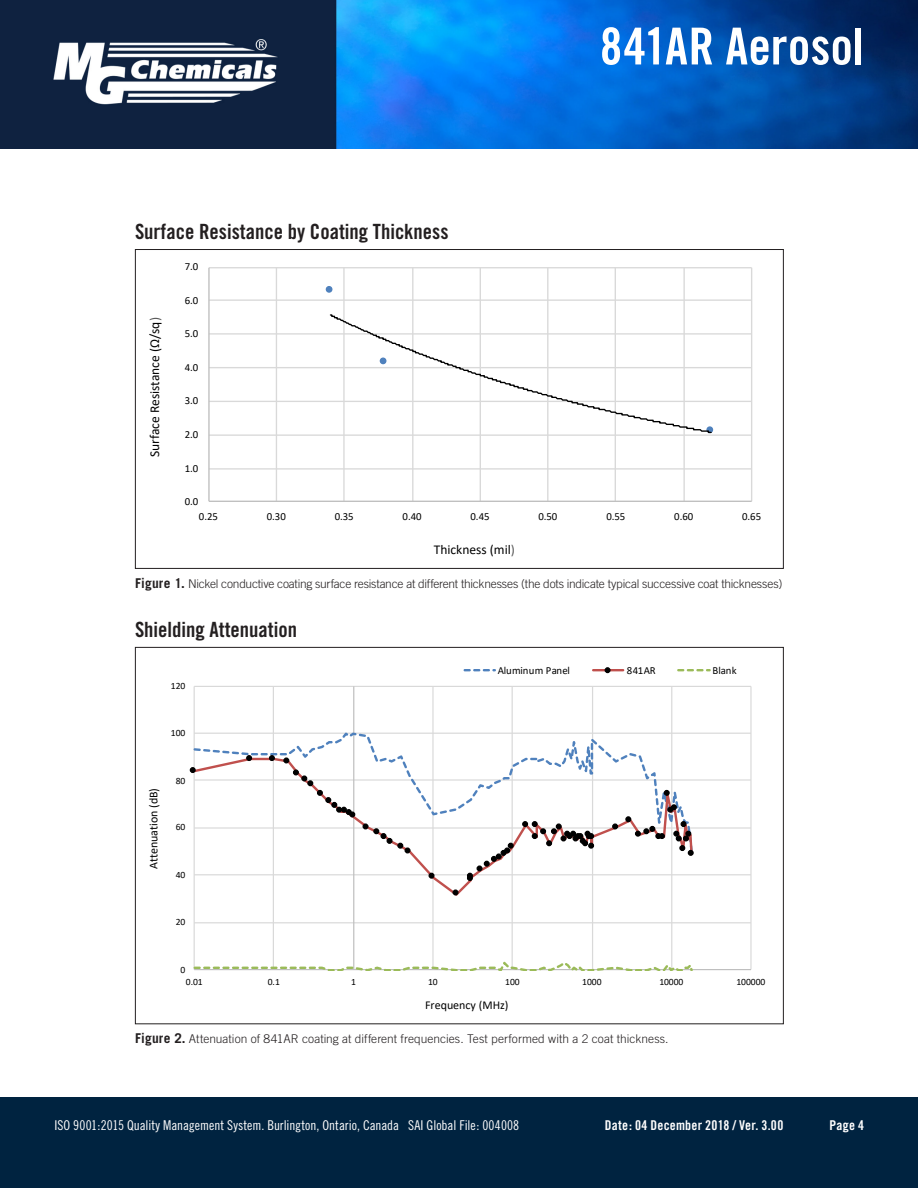
<style>
.page{position:relative;width:918px;height:1188px;background:#fff}
.page>*{position:absolute;margin:0;border:0;box-sizing:border-box;transform-origin:0 0}
.t1{font:51px "Trade Gothic Bold Cond Twenty";color:#fff}
.Heading_1{font:21px "Trade Gothic Bold Cond Twenty";color:#231f20}
.t2{font:13.5px "Trade Gothic Cond Eighteen";color:#fff}
.t3{font:13.5px "Calibri";color:#000}
.t4{font:13.5px "Trade Gothic Bold Cond Twenty";letter-spacing:.015em;color:#fff}
.Figure_Caption{font:300 12px "Trade Gothic";letter-spacing:-.01em;color:#231f20}
.t5{font:12px "Calibri";color:#000}
.t6{font:10.8px "Calibri";letter-spacing:-.005em;color:#000}
.t7{font:9.6px "Calibri";letter-spacing:-.005em;color:#000}
.s1{color:#595959}
.s2{font-weight:700;font-size:13.5px}
</style>
<div class="page">
<img style="left:0;top:0;width:918px;height:149px">
<div style="left:0;top:1097px;width:918px;height:91px;background:#002340"></div>
<hr style="left:209px;top:468px;width:543px;height:2px;background:#d9d9d9">
<hr style="left:209px;top:434px;width:543px;height:2px;background:#d9d9d9">
<hr style="left:209px;top:401px;width:543px;height:1px;background:#d9d9d9">
<hr style="left:209px;top:367px;width:543px;height:1px;background:#d9d9d9">
<hr style="left:209px;top:333px;width:543px;height:2px;background:#d9d9d9">
<hr style="left:209px;top:299px;width:543px;height:2px;background:#d9d9d9">
<hr style="left:209px;top:267px;width:543px;height:1px;background:#d9d9d9">
<hr style="left:276px;top:268px;width:1px;height:233px;background:#d9d9d9">
<hr style="left:343px;top:268px;width:2px;height:233px;background:#d9d9d9">
<hr style="left:412px;top:268px;width:1px;height:233px;background:#d9d9d9">
<hr style="left:480px;top:268px;width:1px;height:233px;background:#d9d9d9">
<hr style="left:547px;top:268px;width:1px;height:233px;background:#d9d9d9">
<hr style="left:615px;top:268px;width:1px;height:233px;background:#d9d9d9">
<hr style="left:683px;top:268px;width:2px;height:233px;background:#d9d9d9">
<hr style="left:751px;top:268px;width:1px;height:233px;background:#d9d9d9">
<hr style="left:208px;top:268px;width:2px;height:233px;background:#bfbfbf">
<hr style="left:209px;top:501px;width:543px;height:1px;background:#bfbfbf">
<div style="left:706px;top:426px;width:7px;height:7px;border:1px solid #4f81bd;border-radius:50%"></div>
<div style="left:326px;top:286px;width:6px;height:7px;border:1px solid #4f81bd;border-radius:50%"></div>
<svg style="left:329px;top:314px;width:383px;height:120px"></svg>
<hr style="left:194px;top:922px;width:557px;height:1px;background:#d9d9d9">
<hr style="left:194px;top:874px;width:557px;height:1px;background:#d9d9d9">
<hr style="left:194px;top:827px;width:557px;height:2px;background:#d9d9d9">
<hr style="left:194px;top:779px;width:557px;height:2px;background:#d9d9d9">
<hr style="left:194px;top:733px;width:557px;height:1px;background:#d9d9d9">
<hr style="left:194px;top:686px;width:557px;height:1px;background:#d9d9d9">
<hr style="left:194px;top:686px;width:1px;height:284px;background:#d9d9d9">
<hr style="left:273px;top:686px;width:1px;height:284px;background:#d9d9d9">
<hr style="left:432px;top:686px;width:2px;height:284px;background:#d9d9d9">
<hr style="left:512px;top:686px;width:1px;height:284px;background:#d9d9d9">
<hr style="left:592px;top:686px;width:1px;height:284px;background:#d9d9d9">
<hr style="left:671px;top:686px;width:1px;height:284px;background:#d9d9d9">
<hr style="left:750px;top:686px;width:2px;height:284px;background:#d9d9d9">
<hr style="left:353px;top:686px;width:1px;height:284px;background:#bfbfbf">
<hr style="left:194px;top:969px;width:557px;height:1px;background:#bfbfbf">
<svg style="left:194px;top:732px;width:499px;height:25px"></svg>
<svg style="left:195px;top:757px;width:499px;height:141px"></svg>
<svg style="left:190px;top:767px;width:6px;height:6px"></svg>
<svg style="left:246px;top:755px;width:6px;height:6px"></svg>
<svg style="left:269px;top:755px;width:6px;height:6px"></svg>
<svg style="left:283px;top:757px;width:6px;height:6px"></svg>
<svg style="left:293px;top:769px;width:62px;height:48px"></svg>
<svg style="left:363px;top:823px;width:48px;height:30px"></svg>
<svg style="left:429px;top:873px;width:6px;height:6px"></svg>
<svg style="left:453px;top:889px;width:6px;height:6px"></svg>
<svg style="left:467px;top:843px;width:47px;height:38px"></svg>
<svg style="left:522px;top:821px;width:72px;height:28px"></svg>
<svg style="left:612px;top:823px;width:6px;height:6px"></svg>
<svg style="left:664px;top:790px;width:6px;height:6px"></svg>
<svg style="left:625px;top:804px;width:69px;height:52px"></svg>
<svg style="left:194px;top:962px;width:499px;height:8px"></svg>
<svg style="left:464px;top:669px;width:32px;height:2px"></svg>
<hr style="left:593px;top:669px;width:30px;height:2px;background:#c0504d">
<svg style="left:605px;top:667px;width:6px;height:6px"></svg>
<svg style="left:677px;top:669px;width:34px;height:2px"></svg>
<p class="Heading_1" style="left:135px;top:219px;width:315px">Surface Resistance by Coating Thickness</p>
<p class="t6" style="left:185px;top:259px;width:15px">7.0</p>
<p class="t3" style="left:145px;top:457px;width:142px;rotate:-90deg">Surface Resistance (Ω/sq<span class="s1">)</span></p>
<p class="t6" style="left:185px;top:292px;width:15px">6.0</p>
<p class="t6" style="left:185px;top:326px;width:15px">5.0</p>
<p class="t6" style="left:185px;top:360px;width:15px">4.0</p>
<p class="t6" style="left:185px;top:393px;width:15px">3.0</p>
<p class="t6" style="left:185px;top:427px;width:15px">2.0</p>
<p class="t6" style="left:185px;top:461px;width:15px">1.0</p>
<p class="t6" style="left:185px;top:494px;width:15px">0.0</p>
<h1 class="t1" style="left:600px;top:15px;width:266px">841AR Aerosol</h1>
<p class="t6" style="left:199px;top:508px;width:20px">0.25</p>
<p class="t6" style="left:267px;top:508px;width:20px">0.30</p>
<p class="t6" style="left:335px;top:508px;width:20px">0.35</p>
<p class="t6" style="left:403px;top:508px;width:20px">0.40</p>
<p class="t6" style="left:471px;top:508px;width:20px">0.45</p>
<p class="t6" style="left:538px;top:508px;width:20px">0.50</p>
<p class="t6" style="left:606px;top:508px;width:20px">0.55</p>
<p class="t6" style="left:674px;top:508px;width:20px">0.60</p>
<p class="t6" style="left:742px;top:508px;width:20px">0.65</p>
<p class="t3" style="left:434px;top:540px;width:83px">Thickness (mil<span class="s1">)</span></p>
<p class="Figure_Caption" style="left:135px;top:576px;width:649px"><span class="s2">Figure 1.</span> Nickel conductive coating surface resistance at different thicknesses (the dots indicate typical successive coat thicknesses)</p>
<p class="Heading_1" style="left:135px;top:616px;width:164px">Shielding Attenuation</p>
<p class="t7" style="left:171px;top:679px;width:16px">120</p>
<p class="t7" style="left:171px;top:726px;width:16px">100</p>
<p class="t5" style="left:145px;top:869px;width:83px;rotate:-90deg">Attenuation (dB)</p>
<p class="t7" style="left:176px;top:774px;width:11px">80</p>
<p class="t7" style="left:176px;top:821px;width:11px">60</p>
<p class="t7" style="left:176px;top:868px;width:11px">40</p>
<p class="t7" style="left:176px;top:915px;width:11px">20</p>
<p class="t6" style="left:498px;top:663px;width:74px">Aluminum Panel</p>
<p class="t6" style="left:627px;top:663px;width:30px">841AR</p>
<p class="t6" style="left:712px;top:663px;width:26px">Blank</p>
<p class="t7" style="left:181px;top:963px;width:6px">0</p>
<p class="t7" style="left:186px;top:975px;width:18px">0.01</p>
<p class="t7" style="left:268px;top:975px;width:14px">0.1</p>
<p class="t7" style="left:351px;top:975px;width:6px">1</p>
<p class="t7" style="left:428px;top:975px;width:11px">10</p>
<p class="t7" style="left:505px;top:975px;width:16px">100</p>
<p class="t7" style="left:582px;top:975px;width:21px">1000</p>
<p class="t7" style="left:659px;top:975px;width:26px">10000</p>
<p class="t7" style="left:736px;top:975px;width:30px">100000</p>
<p class="t5" style="left:425px;top:996px;width:85px">Frequency (MHz)</p>
<p class="Figure_Caption" style="left:135px;top:1032px;width:535px"><span class="s2">Figure 2.</span> Attenuation of 841AR coating at different frequencies. Test performed with a 2 coat thickness.</p>
<p class="t2" style="left:54px;top:1117px;width:466px">ISO 9001:2015 Quality Management System. Burlington, Ontario, Canada SAI Global File: 004008</p>
<p class="t4" style="left:605px;top:1117px;width:180px">Date: 04 December 2018 / Ver. 3.00</p>
<p class="t4" style="left:829px;top:1117px;width:36px">Page 4</p>
</div>
